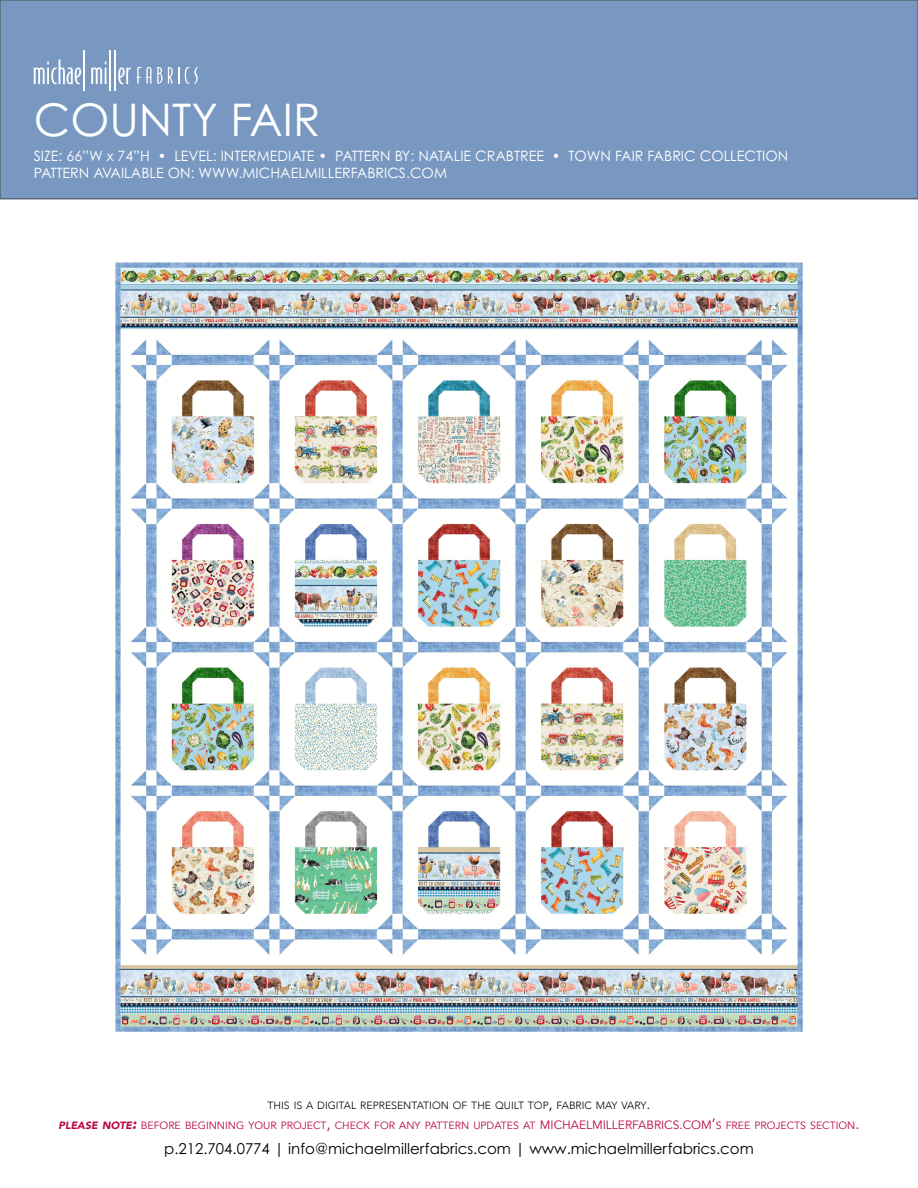
<style>
.page{position:relative;width:918px;height:1188px;background:#fff}
.page>*{position:absolute;margin:0;border:0;box-sizing:border-box;transform-origin:0 0}
.t1{font:45px "Century Gothic Pro";color:#fff}
.t2{font:15px "Century Gothic Pro";color:#000}
.t3{font:14.25px/17.1px "Century Gothic Pro";color:#fff}
.t4{font:12px "Avenir";color:#ba0645}
.t5{font:10.5px "Avenir";color:#ba0645}
.t6{font:300 10.5px "Avenir";color:#000}
.s1{font-size:15px}
.s2{font-weight:900;font-style:italic}
.s3{font-weight:900;font-style:italic;font-size:15px}
.s4{font-size:12px}
</style>
<div class="page">
<img style="left:116px;top:263px;width:686px;height:768px">
<div style="left:0;top:0;width:918px;height:199px;background:#7998c1"></div>
<div style="left:0;top:0;width:918px;height:199px;border:2px solid #5a6876"></div>
<svg style="left:34px;top:59px;width:47px;height:25px"></svg>
<hr style="left:83px;top:50px;width:2px;height:41px;background:#fff">
<svg style="left:91px;top:61px;width:16px;height:23px"></svg>
<hr style="left:109px;top:50px;width:2px;height:41px;background:#fff">
<hr style="left:114px;top:50px;width:2px;height:41px;background:#fff">
<svg style="left:118px;top:67px;width:13px;height:17px"></svg>
<svg style="left:137px;top:67px;width:14px;height:17px"></svg>
<svg style="left:157px;top:67px;width:22px;height:17px"></svg>
<svg style="left:185px;top:67px;width:13px;height:17px"></svg>
<h1 class="t1" style="left:34px;top:92px;width:288px">COUNTY FAIR</h1>
<p class="t3" style="left:34px;top:147px;width:756px">SIZE: 66”W x 74”H • LEVEL: INTERMEDIATE • PATTERN BY: NATALIE CRABTREE • TOWN FAIR FABRIC COLLECTION<br>PATTERN AVAILABLE ON: WWW.MICHAELMILLERFABRICS.COM</p>
<p class="t6" style="left:268px;top:1099px;width:384px">THIS IS A DIGITAL REPRESENTATION OF THE QUILT TOP<span class="s1">,</span> FABRIC MAY VARY<span class="s1">.</span></p>
<p class="t2" style="left:164px;top:1139px;width:591px">p.212.704.0774 | info@michaelmillerfabrics.com | www.michaelmillerfabrics.com</p>
<p class="t5" style="left:58px;top:1119px;width:500px"><span class="s2">PLEASE NOTE</span><span class="s3">:</span> BEFORE BEGINNING YOUR PROJECT<span class="s1">,</span> CHECK FOR ANY PATTERN UPDATES AT <span class="s4">MICHAE</span></p>
<p class="t4" style="left:586px;top:1117px;width:40px">LMI LLERFABRICS</p>
<p class="t5" style="left:679px;top:1119px;width:182px"><span class="s4">.COM</span><span class="s1">’</span>S FREE PROJECTS SECTION<span class="s1">.</span></p>
</div>
